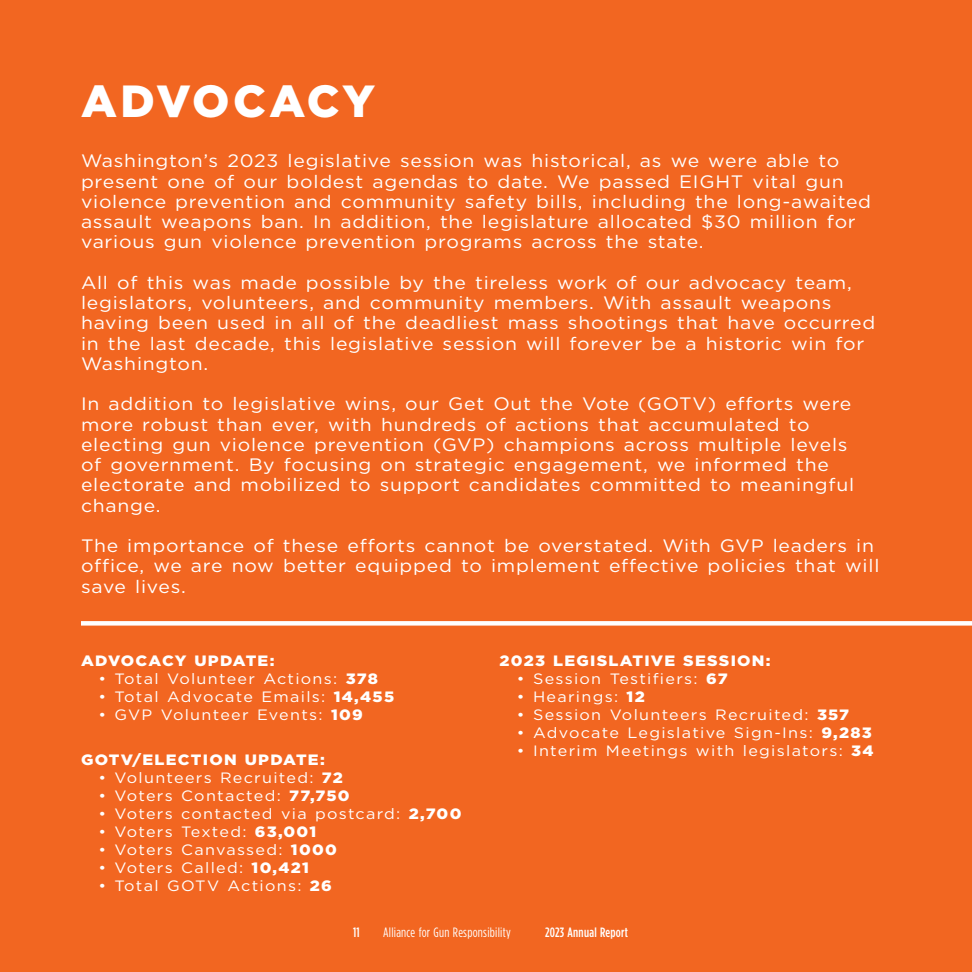
<style>
.page{position:relative;width:972px;height:972px;background:#f26621}
.page>*{position:absolute;margin:0;border:0;box-sizing:border-box;transform-origin:0 0}
.t1{font:900 45px "Gotham";letter-spacing:.06em;color:#fff}
.Paragraph_Style_1{font:18px/20.2px "Gotham";letter-spacing:.04em;color:#fff;scale:1.08 1}
.Paragraph_Style_1-2{font:15px "Gotham";letter-spacing:.08em;color:#fff;scale:1.08 1}
.Paragraph_Style_1-3{font:900 15px "Gotham";letter-spacing:.08em;color:#fff;scale:1.08 1}
.t2{font:13.5px "Gotham Condensed";letter-spacing:.02em;color:#fff}
.t3{font:500 13.5px "Gotham Condensed";letter-spacing:.02em;color:#fff}
.s1{font-weight:900}
</style>
<div class="page">
<div style="left:81px;top:621px;width:891px;height:5px;background:#fff"></div>
<p class="t1" style="left:81px;top:70px;width:295px">ADVOCACY</p>
<p class="Paragraph_Style_1" style="left:81px;top:151px;width:733px">Washington’s 2023 legislative session was historical, as we were able to present one of our boldest agendas to date. We passed EIGHT vital gun violence prevention and community safety bills, including the long-awaited assault weapons ban. In addition, the legislature allocated $30 million for various gun violence prevention programs across the state.</p>
<p class="Paragraph_Style_1" style="left:81px;top:272px;width:737px">All of this was made possible by the tireless work of our advocacy team, legislators, volunteers, and community members. With assault weapons having been used in all of the deadliest mass shootings that have occurred in the last decade, this legislative session will forever be a historic win for Washington.</p>
<p class="Paragraph_Style_1" style="left:81px;top:394px;width:717px">In addition to legislative wins, our Get Out the Vote (GOTV) efforts were more robust than ever, with hundreds of actions that accumulated to electing gun violence prevention (GVP) champions across multiple levels of government. By focusing on strategic engagement, we informed the electorate and mobilized to support candidates committed to meaningful change.</p>
<p class="Paragraph_Style_1" style="left:81px;top:535px;width:741px">The importance of these efforts cannot be overstated. With GVP leaders in office, we are now better equipped to implement effective policies that will save lives.</p>
<p class="Paragraph_Style_1-3" style="left:81px;top:650px;width:181px">ADVOCACY UPDATE:</p>
<p class="Paragraph_Style_1-2" style="left:98px;top:669px;width:260px">• Total Volunteer Actions: <span class="s1">378</span></p>
<p class="Paragraph_Style_1-2" style="left:98px;top:687px;width:275px">• Total Advocate Emails: <span class="s1">14,455</span></p>
<p class="Paragraph_Style_1-2" style="left:98px;top:705px;width:246px">• GVP Volunteer Events: <span class="s1">109</span></p>
<p class="Paragraph_Style_1-3" style="left:500px;top:650px;width:253px">2023 LEGISLATIVE SESSION:</p>
<p class="Paragraph_Style_1-2" style="left:517px;top:669px;width:197px">• Session Testifiers: <span class="s1">67</span></p>
<p class="Paragraph_Style_1-2" style="left:517px;top:687px;width:120px">• Hearings: <span class="s1">12</span></p>
<p class="Paragraph_Style_1-2" style="left:517px;top:705px;width:309px">• Session Volunteers Recruited: <span class="s1">357</span></p>
<p class="Paragraph_Style_1-2" style="left:517px;top:723px;width:330px">• Advocate Legislative Sign-Ins: <span class="s1">9,283</span></p>
<p class="Paragraph_Style_1-2" style="left:517px;top:741px;width:332px">• Interim Meetings with legislators: <span class="s1">34</span></p>
<p class="Paragraph_Style_1-3" style="left:81px;top:749px;width:227px">GOTV/ELECTION UPDATE:</p>
<p class="Paragraph_Style_1-2" style="left:98px;top:768px;width:228px">• Volunteers Recruited: <span class="s1">72</span></p>
<p class="Paragraph_Style_1-2" style="left:98px;top:786px;width:234px">• Voters Contacted: <span class="s1">77,750</span></p>
<p class="Paragraph_Style_1-2" style="left:98px;top:804px;width:338px">• Voters contacted via postcard: <span class="s1">2,700</span></p>
<p class="Paragraph_Style_1-2" style="left:98px;top:822px;width:203px">• Voters Texted: <span class="s1">63,001</span></p>
<p class="Paragraph_Style_1-2" style="left:98px;top:840px;width:222px">• Voters Canvassed: <span class="s1">1000</span></p>
<p class="Paragraph_Style_1-2" style="left:98px;top:858px;width:196px">• Voters Called: <span class="s1">10,421</span></p>
<p class="Paragraph_Style_1-2" style="left:98px;top:876px;width:218px">• Total GOTV Actions: <span class="s1">26</span></p>
<p class="t3" style="left:353px;top:924px;width:8px">11</p>
<p class="t2" style="left:383px;top:924px;width:129px">Alliance for Gun Responsibility</p>
<p class="t3" style="left:545px;top:924px;width:85px">2023 Annual Report</p>
</div>
